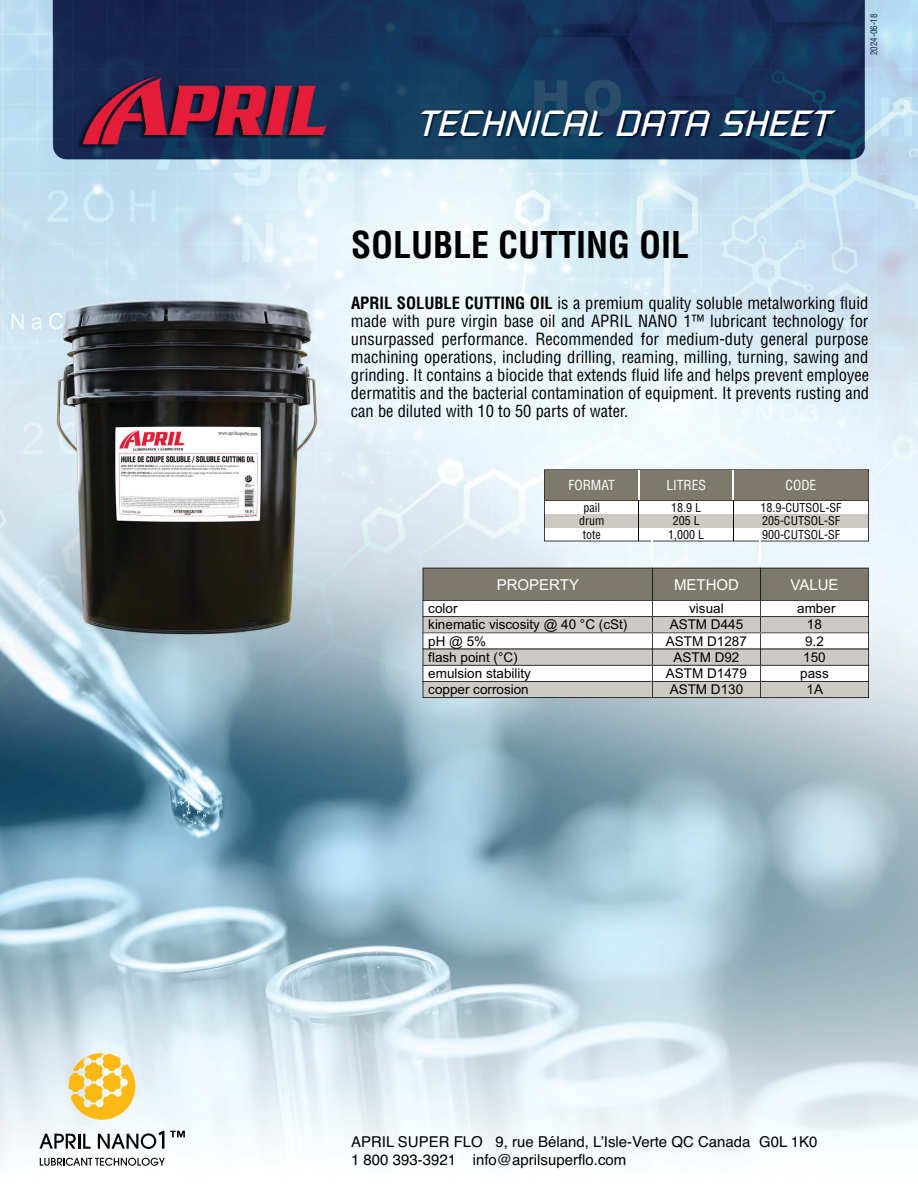
<style>
.page{position:relative;width:918px;height:1188px;background:#fff}
.page>*{position:absolute;margin:0;border:0;box-sizing:border-box;transform-origin:0 0}
.t1{font:italic 36px "Russell Square";color:#fff}
.t2{font:700 condensed 36px "Helvetica";color:#000}
.t3{font:condensed 16.5px/18px "Helvetica";color:#000;text-align:justify}
.t4{font:15px/18px "Helvetica";color:#000}
.t5{font:15px "Arial";color:#fff}
.t6{font:13.5px "Arial";color:#000}
.t7{font:condensed 13.5px "Helvetica";color:#fff}
.t8{font:condensed 12px "Helvetica";color:#000}
.t9{font:condensed 9px "Helvetica";color:#0d3151}
.s1{font-weight:700}
</style>
<div class="page">
<img style="left:0;top:0;width:918px;height:1166px">
<img style="left:414px;top:103px;width:427px;height:45px">
<svg style="left:40px;top:1158px;width:125px;height:8px"></svg>
<svg style="left:69px;top:1053px;width:66px;height:67px;background:#f5d06e"></svg>
<svg style="left:98px;top:1131px;width:66px;height:18px"></svg>
<svg style="left:39px;top:1134px;width:52px;height:15px"></svg>
<svg style="left:170px;top:1131px;width:15px;height:6px"></svg>
<svg style="left:544px;top:469px;width:325px;height:72px"></svg>
<hr style="left:639px;top:501px;width:1px;height:40px;background:#000">
<hr style="left:733px;top:501px;width:1px;height:40px;background:#000">
<svg style="left:423px;top:568px;width:446px;height:130px"></svg>
<hr style="left:652px;top:530px;width:1px;height:33px;background:#fff">
<hr style="left:760px;top:530px;width:1px;height:33px;background:#fff">
<h1 class="t1" style="left:416px;top:102px;width:415px">TECHNICAL DATA SHEET</h1>
<p class="t9" style="left:868px;top:55px;width:43px;rotate:-90deg">2024-06-18</p>
<h1 class="t2" style="left:351px;top:222px;width:340px">SOLUBLE CUTTING OIL</h1>
<p class="t3" style="left:351px;top:294px;width:520px"><span class="s1">APRIL SOLUBLE CUTTING OIL</span> is a premium quality soluble metalworking fluid made with pure virgin base oil and APRIL NANO 1™ lubricant technology for unsurpassed performance. Recommended for medium-duty general purpose machining operations, including drilling, reaming, milling, turning, sawing and grinding. It contains a biocide that extends fluid life and helps prevent employee dermatitis and the bacterial contamination of equipment. It prevents rusting and can be diluted with 10 to 50 parts of water.</p>
<p class="t7" style="left:568px;top:477px;width:48px">FORMAT</p>
<p class="t7" style="left:666px;top:477px;width:41px">LITRES</p>
<p class="t7" style="left:786px;top:477px;width:32px">CODE</p>
<p class="t8" style="left:583px;top:500px;width:18px">pail</p>
<p class="t8" style="left:671px;top:500px;width:31px">18.9 L</p>
<p class="t8" style="left:760px;top:500px;width:82px">18.9-CUTSOL-SF</p>
<p class="t8" style="left:583px;top:527px;width:19px">tote</p>
<p class="t8" style="left:668px;top:527px;width:37px">1,000 L</p>
<p class="t8" style="left:762px;top:527px;width:79px">900-CUTSOL-SF</p>
<p class="t8" style="left:579px;top:513px;width:27px">drum</p>
<p class="t8" style="left:673px;top:513px;width:28px">205 L</p>
<p class="t8" style="left:762px;top:513px;width:79px">205-CUTSOL-SF</p>
<p class="t5" style="left:497px;top:575px;width:84px">PROPERTY</p>
<p class="t5" style="left:674px;top:575px;width:66px">METHOD</p>
<p class="t5" style="left:790px;top:575px;width:50px">VALUE</p>
<p class="t6" style="left:428px;top:600px;width:31px">color</p>
<p class="t6" style="left:689px;top:600px;width:36px">visual</p>
<p class="t6" style="left:797px;top:600px;width:40px">amber</p>
<p class="t6" style="left:428px;top:616px;width:201px">kinematic viscosity @ 40 °C (cSt)</p>
<p class="t6" style="left:670px;top:616px;width:75px">ASTM D445</p>
<p class="t6" style="left:807px;top:616px;width:17px">18</p>
<p class="t6" style="left:428px;top:632px;width:59px">pH @ 5%</p>
<p class="t6" style="left:666px;top:632px;width:83px">ASTM D1287</p>
<p class="t6" style="left:805px;top:632px;width:20px">9.2</p>
<p class="t6" style="left:428px;top:664px;width:104px">emulsion stability</p>
<p class="t6" style="left:666px;top:664px;width:83px">ASTM D1479</p>
<p class="t6" style="left:800px;top:664px;width:30px">pass</p>
<p class="t6" style="left:428px;top:648px;width:91px">flash point (°C)</p>
<p class="t6" style="left:673px;top:648px;width:68px">ASTM D92</p>
<p class="t6" style="left:803px;top:648px;width:24px">150</p>
<p class="t6" style="left:428px;top:681px;width:102px">copper corrosion</p>
<p class="t6" style="left:670px;top:681px;width:75px">ASTM D130</p>
<p class="t6" style="left:807px;top:681px;width:18px">1A</p>
<p class="t4" style="left:351px;top:1133px;width:468px">APRIL SUPER FLO 9, rue Béland, L’Isle-Verte QC Canada G0L 1K0<br>1 800 393-3921 info@aprilsuperflo.com</p>
</div>
